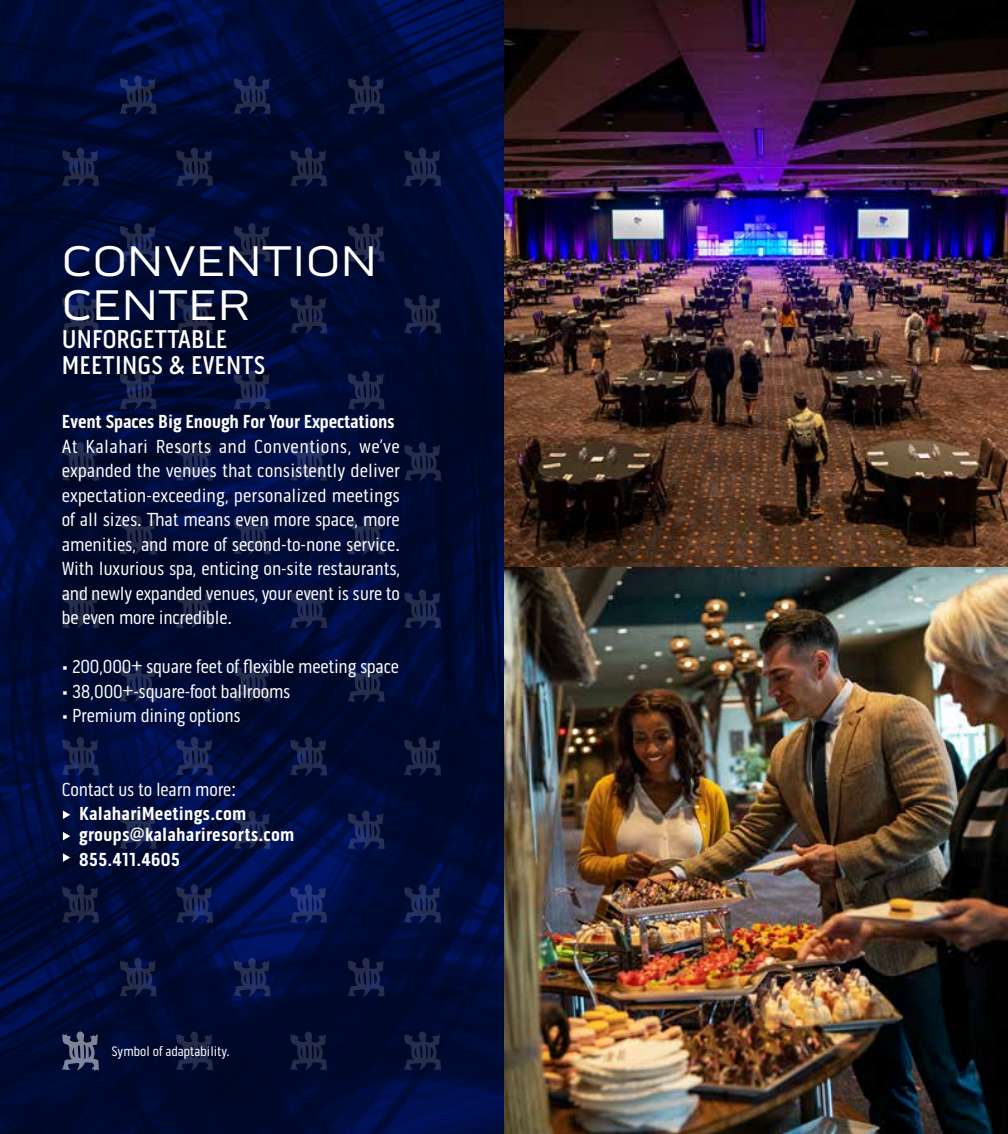
<style>
.page{position:relative;width:1008px;height:1134px;background:#fff}
.page>*{position:absolute;margin:0;border:0;box-sizing:border-box;transform-origin:0 0}
.t1{font:43.75px/43.8px "Pill Gothic 900 mg";color:#fff}
.t2{font:500 26.25px/26.2px "Pill Gothic 300 mg";color:#fff}
.t3{font:19.25px/24.5px "Pill Gothic 300 mg";letter-spacing:-.01em;color:#fff;text-align:justify}
.t4{font:700 19.25px/21px "Pill Gothic 300 mg";letter-spacing:.01em;color:#fff}
.t5{font:700 19.25px "Pill Gothic 300 mg";letter-spacing:-.01em;color:#fff}
.t6{font:14px "Pill Gothic 300 mg";color:#fff}
</style>
<div class="page">
<img style="left:504px;top:0;width:504px;height:1134px">
<svg style="left:0;top:0;width:504px;height:1134px;background:#000a34"></svg>
<svg style="left:62px;top:1031px;width:37px;height:40px"></svg>
<svg style="left:62px;top:884px;width:37px;height:40px"></svg>
<svg style="left:62px;top:737px;width:37px;height:40px"></svg>
<svg style="left:62px;top:589px;width:37px;height:40px"></svg>
<svg style="left:62px;top:442px;width:37px;height:40px"></svg>
<svg style="left:62px;top:295px;width:37px;height:40px"></svg>
<svg style="left:62px;top:147px;width:37px;height:40px"></svg>
<svg style="left:404px;top:1031px;width:37px;height:40px"></svg>
<svg style="left:347px;top:958px;width:38px;height:40px;background:#121b3f"></svg>
<svg style="left:347px;top:810px;width:38px;height:40px;background:#121e4e"></svg>
<svg style="left:347px;top:663px;width:38px;height:40px;background:#121b3e"></svg>
<svg style="left:347px;top:516px;width:38px;height:40px;background:#121b41"></svg>
<svg style="left:347px;top:371px;width:38px;height:40px;background:#121b40"></svg>
<svg style="left:347px;top:223px;width:38px;height:40px;background:#121a3a"></svg>
<svg style="left:347px;top:75px;width:38px;height:40px;background:#121a3c"></svg>
<svg style="left:404px;top:884px;width:37px;height:40px"></svg>
<svg style="left:404px;top:737px;width:37px;height:40px"></svg>
<svg style="left:404px;top:589px;width:37px;height:40px"></svg>
<svg style="left:404px;top:442px;width:37px;height:40px"></svg>
<svg style="left:404px;top:295px;width:37px;height:40px"></svg>
<svg style="left:404px;top:147px;width:37px;height:40px"></svg>
<svg style="left:290px;top:1031px;width:37px;height:40px"></svg>
<svg style="left:233px;top:958px;width:38px;height:40px;background:#121e4f"></svg>
<svg style="left:233px;top:810px;width:38px;height:40px;background:#121d48"></svg>
<svg style="left:233px;top:663px;width:38px;height:40px;background:#121a3c"></svg>
<svg style="left:233px;top:516px;width:38px;height:40px;background:#121c43"></svg>
<svg style="left:233px;top:371px;width:38px;height:40px;background:#121c45"></svg>
<svg style="left:233px;top:223px;width:38px;height:40px;background:#121a3c"></svg>
<svg style="left:233px;top:75px;width:38px;height:40px;background:#121c46"></svg>
<svg style="left:290px;top:884px;width:37px;height:40px"></svg>
<svg style="left:290px;top:737px;width:37px;height:40px"></svg>
<svg style="left:290px;top:589px;width:37px;height:40px"></svg>
<svg style="left:290px;top:442px;width:37px;height:40px"></svg>
<svg style="left:290px;top:295px;width:37px;height:40px"></svg>
<svg style="left:290px;top:147px;width:37px;height:40px"></svg>
<svg style="left:176px;top:1031px;width:37px;height:40px"></svg>
<svg style="left:119px;top:958px;width:38px;height:40px;background:#121b42"></svg>
<svg style="left:119px;top:810px;width:38px;height:40px;background:#121c45"></svg>
<svg style="left:119px;top:663px;width:38px;height:40px;background:#121c43"></svg>
<svg style="left:119px;top:516px;width:38px;height:40px;background:#121a3b"></svg>
<svg style="left:119px;top:371px;width:38px;height:40px;background:#121b41"></svg>
<svg style="left:119px;top:223px;width:38px;height:40px;background:#121c44"></svg>
<svg style="left:119px;top:75px;width:38px;height:40px;background:#121d49"></svg>
<svg style="left:176px;top:884px;width:37px;height:40px"></svg>
<svg style="left:176px;top:737px;width:37px;height:40px"></svg>
<svg style="left:176px;top:589px;width:37px;height:40px"></svg>
<svg style="left:176px;top:442px;width:37px;height:40px"></svg>
<svg style="left:176px;top:295px;width:37px;height:40px"></svg>
<svg style="left:176px;top:147px;width:37px;height:40px"></svg>
<svg style="left:63px;top:811px;width:7px;height:8px"></svg>
<svg style="left:63px;top:832px;width:7px;height:8px"></svg>
<svg style="left:63px;top:853px;width:7px;height:9px"></svg>
<h1 class="t1" style="left:62px;top:240px;width:317px">CONVENTION<br>CENTER</h1>
<h2 class="t2" style="left:62px;top:326px;width:205px">UNFORGETTABLE<br>MEETINGS &amp; EVENTS</h2>
<p class="t5" style="left:62px;top:410px;width:335px">Event Spaces Big Enough For Your Expectations</p>
<p class="t3" style="left:62px;top:434px;width:340px">At Kalahari Resorts and Conventions, we’ve expanded the venues that consistently deliver expectation-exceeding, personalized meetings of all sizes. That means even more space, more amenities, and more of second-to-none service.<br>With luxurious spa, enticing on-site restaurants, and newly expanded venues, your event is sure to be even more incredible.</p>
<p class="t3" style="left:62px;top:655px;width:339px">• 200,000+ square feet of flexible meeting space</p>
<p class="t3" style="left:62px;top:679px;width:230px">• 38,000+-square-foot ballrooms</p>
<p class="t3" style="left:62px;top:704px;width:181px">• Premium dining options</p>
<p class="t3" style="left:62px;top:777px;width:176px">Contact us to learn more:</p>
<p class="t4" style="left:79px;top:803px;width:217px">KalahariMeetings.com groups@kalahariresorts.com</p>
<p class="t4" style="left:79px;top:849px;width:102px">855.411.4605</p>
<p class="t6" style="left:111px;top:1044px;width:120px">Symbol of adaptability.</p>
</div>
